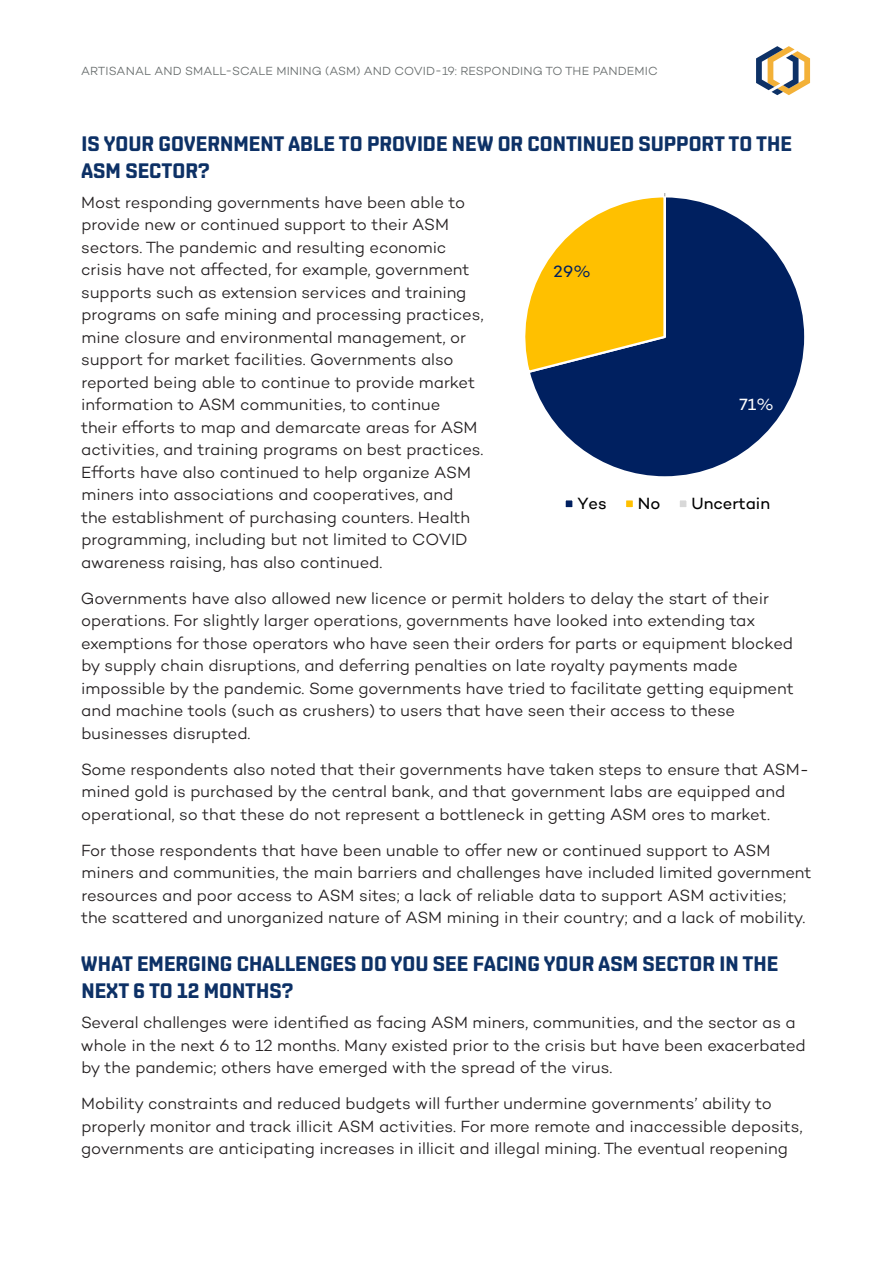
<style>
.page{position:relative;width:893px;height:1263px;background:#fff}
.page>*{position:absolute;margin:0;border:0;box-sizing:border-box;transform-origin:0 0}
.Heading_2{font:700 21px/27px "Shentox";color:#0d3166}
.Body_copy{font:300 16.5px/22.5px "Campton";letter-spacing:-.005em;color:#231f20}
.t1{font:16.5px "Campton";color:#000}
.t2{font:16.5px "Campton";color:#fff}
.t3{font:16.5px "Campton";color:#002060}
.t4{font:300 12px "Campton";letter-spacing:.01em;color:#676c6c}
</style>
<div class="page">
<svg style="left:756px;top:46px;width:54px;height:49px"></svg>
<svg style="left:530px;top:197px;width:275px;height:280px"></svg>
<svg style="left:525px;top:194px;width:142px;height:181px"></svg>
<div style="left:565px;top:499px;width:8px;height:9px;background:#002060"></div>
<div style="left:563px;top:498px;width:12px;height:11px;border:2px solid #fff"></div>
<div style="left:625px;top:499px;width:9px;height:9px;background:#ffc000"></div>
<div style="left:624px;top:498px;width:11px;height:11px;border:2px solid #fff"></div>
<div style="left:679px;top:499px;width:9px;height:9px;background:#d8d8d8"></div>
<div style="left:677px;top:498px;width:12px;height:11px;border:2px solid #fff"></div>
<p class="t4" style="left:81px;top:64px;width:578px">ARTISANAL AND SMALL-SCALE MINING (ASM) AND COVID-19: RESPONDING TO THE PANDEMIC</p>
<p class="Heading_2" style="left:81px;top:130px;width:712px">IS YOUR GOVERNMENT ABLE TO PROVIDE NEW OR CONTINUED SUPPORT TO THE<br>ASM SECTOR?</p>
<p class="Body_copy" style="left:81px;top:191px;width:404px">Most responding governments have been able to provide new or continued support to their ASM sectors. The pandemic and resulting economic crisis have not affected, for example, government supports such as extension services and training programs on safe mining and processing practices, mine closure and environmental management, or support for market facilities. Governments also reported being able to continue to provide market information to ASM communities, to continue<br>their efforts to map and demarcate areas for ASM activities, and training programs on best practices.<br>Efforts have also continued to help organize ASM miners into associations and cooperatives, and<br>the establishment of purchasing counters. Health programming, including but not limited to COVID awareness raising, has also continued.</p>
<p class="Body_copy" style="left:81px;top:587px;width:715px">Governments have also allowed new licence or permit holders to delay the start of their operations. For slightly larger operations, governments have looked into extending tax exemptions for those operators who have seen their orders for parts or equipment blocked by supply chain disruptions, and deferring penalties on late royalty payments made impossible by the pandemic. Some governments have tried to facilitate getting equipment and machine tools (such as crushers) to users that have seen their access to these businesses disrupted.</p>
<p class="Body_copy" style="left:81px;top:758px;width:729px">Some respondents also noted that their governments have taken steps to ensure that ASM&shy;mined gold is purchased by the central bank, and that government labs are equipped and operational, so that these do not represent a bottleneck in getting ASM ores to market.</p>
<p class="Body_copy" style="left:81px;top:839px;width:732px">For those respondents that have been unable to offer new or continued support to ASM miners and communities, the main barriers and challenges have included limited government resources and poor access to ASM sites; a lack of reliable data to support ASM activities; the scattered and unorganized nature of ASM mining in their country; and a lack of mobility.</p>
<p class="Heading_2" style="left:81px;top:951px;width:699px">WHAT EMERGING CHALLENGES DO YOU SEE FACING YOUR ASM SECTOR IN THE<br>NEXT 6 TO 12 MONTHS?</p>
<p class="Body_copy" style="left:81px;top:1011px;width:726px">Several challenges were identified as facing ASM miners, communities, and the sector as a whole in the next 6 to 12 months. Many existed prior to the crisis but have been exacerbated by the pandemic; others have emerged with the spread of the virus.</p>
<p class="Body_copy" style="left:81px;top:1092px;width:723px">Mobility constraints and reduced budgets will further undermine governments’ ability to properly monitor and track illicit ASM activities. For more remote and inaccessible deposits, governments are anticipating increases in illicit and illegal mining. The eventual reopening</p>
<p class="t3" style="left:554px;top:261px;width:39px">29%</p>
<p class="t2" style="left:739px;top:394px;width:36px">71%</p>
<p class="t1" style="left:577px;top:493px;width:31px">Yes</p>
<p class="t1" style="left:638px;top:493px;width:24px">No</p>
<p class="t1" style="left:691px;top:493px;width:80px">Uncertain</p>
</div>
